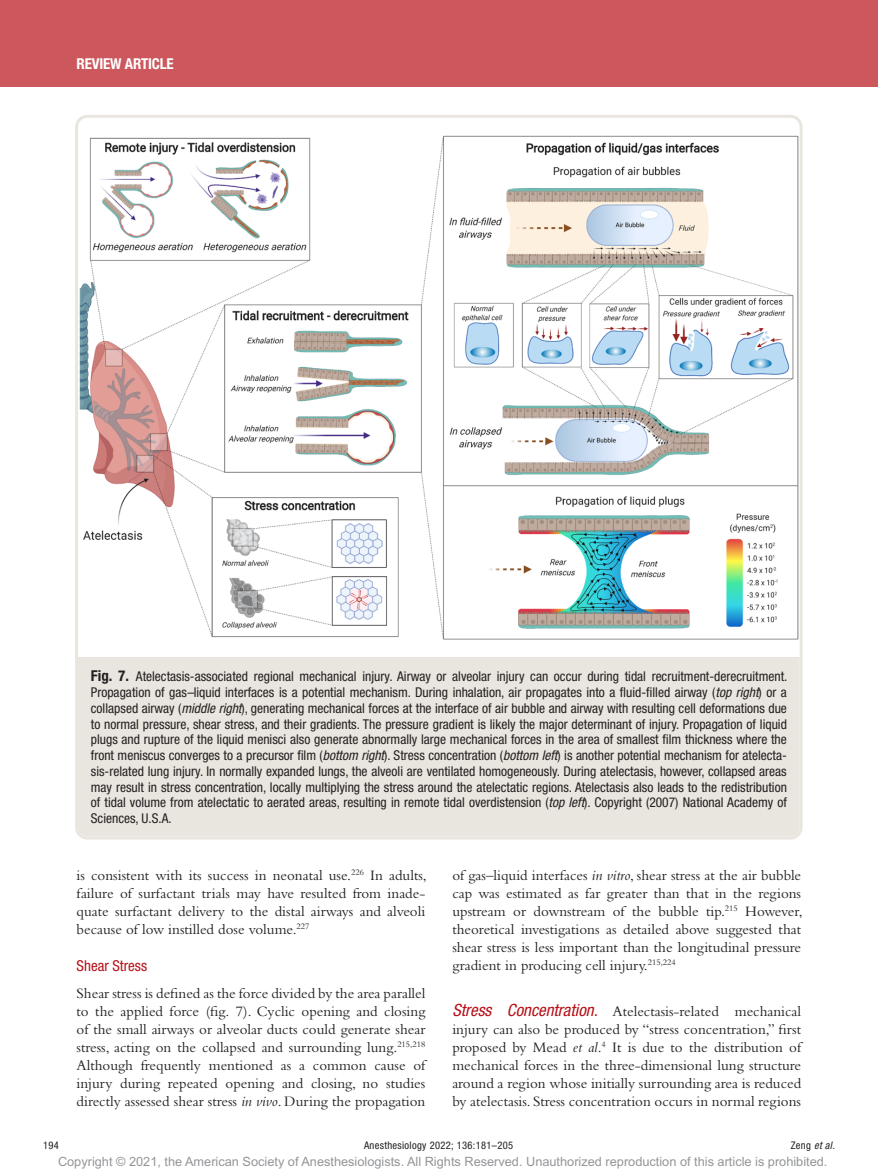
<style>
.page{position:relative;width:878px;height:1175px;background:#fff}
.page>*{position:absolute;margin:0;border:0;box-sizing:border-box;transform-origin:0 0}
.t1{font:15px/18px "Bembo Std";color:#231f20;text-align:justify}
.t2{font:700 condensed 15px "Helvetica Neue LT Std";letter-spacing:-.01em;color:#fff}
.t3{font:condensed 15px "Helvetica Neue LT Std";color:#b70f17}
.t4{font:condensed 13.5px/15.8px "Helvetica Neue LT Std";color:#231f20;text-align:justify}
.t5{font:12.75px "Arial MT Std";color:#939598}
.t6{font:condensed 10.5px "Helvetica Neue LT Std";letter-spacing:.03em;color:#231f20}
.t7{font:italic condensed 10.5px "Helvetica Neue LT Std";color:#231f20}
.s1{font-weight:700;font-size:15px}
.s2{font-style:italic}
.s3{font-family:"Helvetica Neue LT Std";font-style:italic;font-stretch:condensed;font-size:16.8px;color:#b70f17}
.s4{font-style:normal}
</style>
<div class="page">
<div style="left:0;top:0;width:878px;height:86px;background:#cc575d"></div>
<img style="left:79px;top:135px;width:719px;height:505px">
<div style="left:78px;top:658px;width:721px;height:178px;background:#e9e6df"></div>
<div style="left:75px;top:115px;width:727px;height:724px;border:3px solid #e9e6df;border-radius:11px"></div>
<p class="t2" style="left:77px;top:54px;width:99px">REVIEW ARTICLE</p>
<p class="t4" style="left:91px;top:668px;width:698px"><span class="s1">Fig. 7.</span> Atelectasis-associated regional mechanical injury. Airway or alveolar injury can occur during tidal recruitment-derecruitment.<br>Propagation of gas<span class="s2">–</span>liquid interfaces is a potential mechanism. During inhalation, air propagates into a fluid-filled airway (<span class="s2">top right</span>) or a collapsed airway (<span class="s2">middle right</span>), generating mechanical forces at the interface of air bubble and airway with resulting cell deformations due to normal pressure, shear stress, and their gradients. The pressure gradient is likely the major determinant of injury. Propagation of liquid plugs and rupture of the liquid menisci also generate abnormally large mechanical forces in the area of smallest film thickness where the front meniscus converges to a precursor film (<span class="s2">bottom right</span>). Stress concentration (<span class="s2">bottom left</span>) is another potential mechanism for atelecta&shy;sis-related lung injury. In normally expanded lungs, the alveoli are ventilated homogeneously. During atelectasis, however, collapsed areas may result in stress concentration, locally multiplying the stress around the atelectatic regions. Atelectasis also leads to the redistribution of tidal volume from atelectatic to aerated areas, resulting in remote tidal overdistension (<span class="s2">top left</span>). Copyright (2007) National Academy of Sciences, U.S.A.</p>
<p class="t1" style="left:77px;top:865px;width:352px">is consistent with its success in neonatal use.<sup>226</sup> In adults, failure of surfactant trials may have resulted from inade&shy;quate surfactant delivery to the distal airways and alveoli because of low instilled dose volume.<sup>227</sup></p>
<p class="t3" style="left:77px;top:957px;width:72px">Shear Stress</p>
<p class="t1" style="left:77px;top:984px;width:350px">Shear stress is defined as the force divided by the area parallel to the applied force (fig. 7). Cyclic opening and closing of the small airways or alveolar ducts could generate shear stress, acting on the collapsed and surrounding lung.<sup>215,218<br></sup>Although frequently mentioned as a common cause of injury during repeated opening and closing, no studies directly assessed shear stress <span class="s2">in vivo</span>. During the propagation</p>
<p class="t1" style="left:452px;top:865px;width:352px">of gas<span class="s2">–</span>liquid interfaces <span class="s2">in vitro</span>, shear stress at the air bubble cap was estimated as far greater than that in the regions upstream or downstream of the bubble tip.<sup>215</sup> However, theoretical investigations as detailed above suggested that shear stress is less important than the longitudinal pressure gradient in producing cell injury.<sup>215,224</sup></p>
<p class="t1" style="left:452px;top:1002px;width:350px"><span class="s3">Stress Concentration.</span> Atelectasis-related mechanical injury can also be produced by “stress concentration,” first proposed by Mead <span class="s2">et al</span>.<sup>4</sup> It is due to the distribution of mechanical forces in the three-dimensional lung structure around a region whose initially surrounding area is reduced by atelectasis. Stress concentration occurs in normal regions</p>
<p class="t6" style="left:43px;top:1139px;width:17px">194</p>
<p class="t6" style="left:364px;top:1139px;width:151px">Anesthesiology 2022; 136:181–205</p>
<p class="t7" style="left:790px;top:1139px;width:46px"><span class="s4">Zeng</span> et al.</p>
<p class="t5" style="left:58px;top:1154px;width:771px">Copyright © 2021, the American Society of Anesthesiologists. All Rights Reserved. Unauthorized reproduction of this article is prohibited.</p>
</div>
